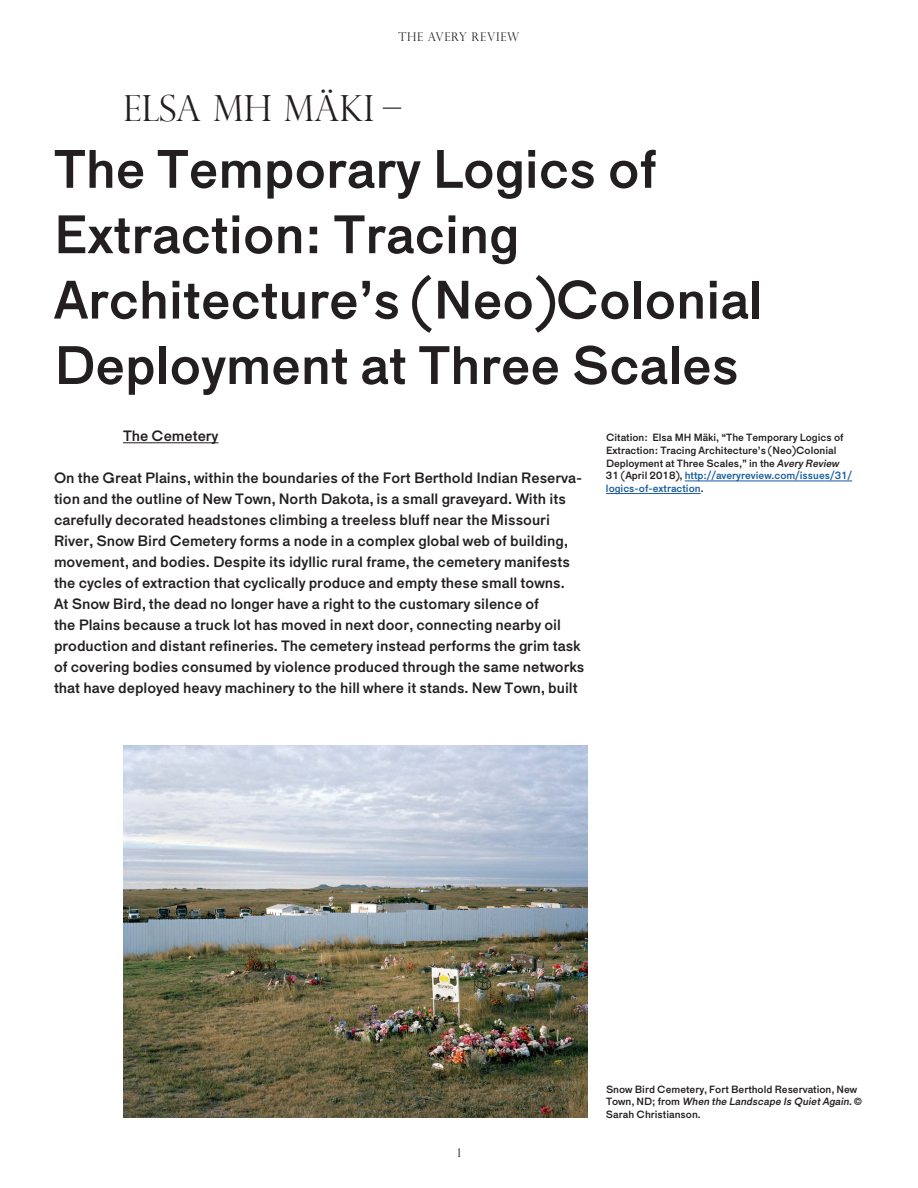
<style>
.page{position:relative;width:918px;height:1188px;background:#fff}
.page>*{position:absolute;margin:0;border:0;box-sizing:border-box;transform-origin:0 0}
.Article_Title{font:54px/65.4px "Maria Pro";color:#231f20}
.Author_Name{font:300 36px "Perpetua Titling";color:#231f20}
.Main_Paragraph{font:15px/21px "Maria Pro";color:#231f20}
.t1{font:300 12px "Perpetua Titling MT Std";letter-spacing:.06em;color:#231f20}
.Footnotes{font:10.5px/12.6px "Maria Pro";color:#231f20}
.Captions{font:10.5px/12.6px "Maria Pro";color:#231f20}
.s1{font-family:"Perpetua Titling MT Std"}
.s2{font-style:italic}
.s3{color:#175d9e}
</style>
<div class="page">
<hr style="left:123px;top:442px;width:96px;height:1px;background:#231f20">
<img style="left:123px;top:746px;width:465px;height:372px">
<hr style="left:685px;top:481px;width:167px;height:1px;background:#175d9e">
<hr style="left:606px;top:493px;width:95px;height:1px;background:#175d9e">
<p class="t1" style="left:399px;top:30px;width:122px">THE AVERY REVIEW</p>
<p class="Author_Name" style="left:123px;top:86px;width:280px">Elsa MH Mäki <span class="s1">–</span></p>
<p class="Article_Title" style="left:54px;top:137px;width:604px">The Temporary Logics of</p>
<p class="Article_Title" style="left:54px;top:202px;width:466px">Extraction: Tracing</p>
<p class="Article_Title" style="left:54px;top:267px;width:710px">Architecture’s (Neo)Colonial<br>Deployment at Three Scales</p>
<p class="Main_Paragraph" style="left:123px;top:426px;width:97px">The Cemetery</p>
<p class="Main_Paragraph" style="left:54px;top:468px;width:532px">On the Great Plains, within the boundaries of the Fort Berthold Indian Reserva&shy;tion and the outline of New Town, North Dakota, is a small graveyard. With its carefully decorated headstones climbing a treeless bluff near the Missouri River, Snow Bird Cemetery forms a node in a complex global web of building, movement, and bodies. Despite its idyllic rural frame, the cemetery manifests the cycles of extraction that cyclically produce and empty these small towns.<br>At Snow Bird, the dead no longer have a right to the customary silence of<br>the Plains because a truck lot has moved in next door, connecting nearby oil production and distant refineries. The cemetery instead performs the grim task of covering bodies consumed by violence produced through the same networks that have deployed heavy machinery to the hill where it stands. New Town, built</p>
<p class="Footnotes" style="left:606px;top:431px;width:248px">Citation: Elsa MH Mäki, “The Temporary Logics of Extraction: Tracing Architecture’s (Neo)Colonial Deployment at Three Scales,” in the <span class="s2">Avery Review </span>31 (April 2018), <span class="s3">http://averyreview.com/issues/31/ logics-of-extraction</span>.</p>
<p class="t1" style="left:458px;top:1146px;width:5px">1</p>
<p class="Captions" style="left:606px;top:1083px;width:257px">Snow Bird Cemetery, Fort Berthold Reservation, New<br>T o w n , N D ; f r o m <span class="s2">When the Landscape Is QuietAgain</span>. ©<br>Sarah Christianson.</p>
</div>
